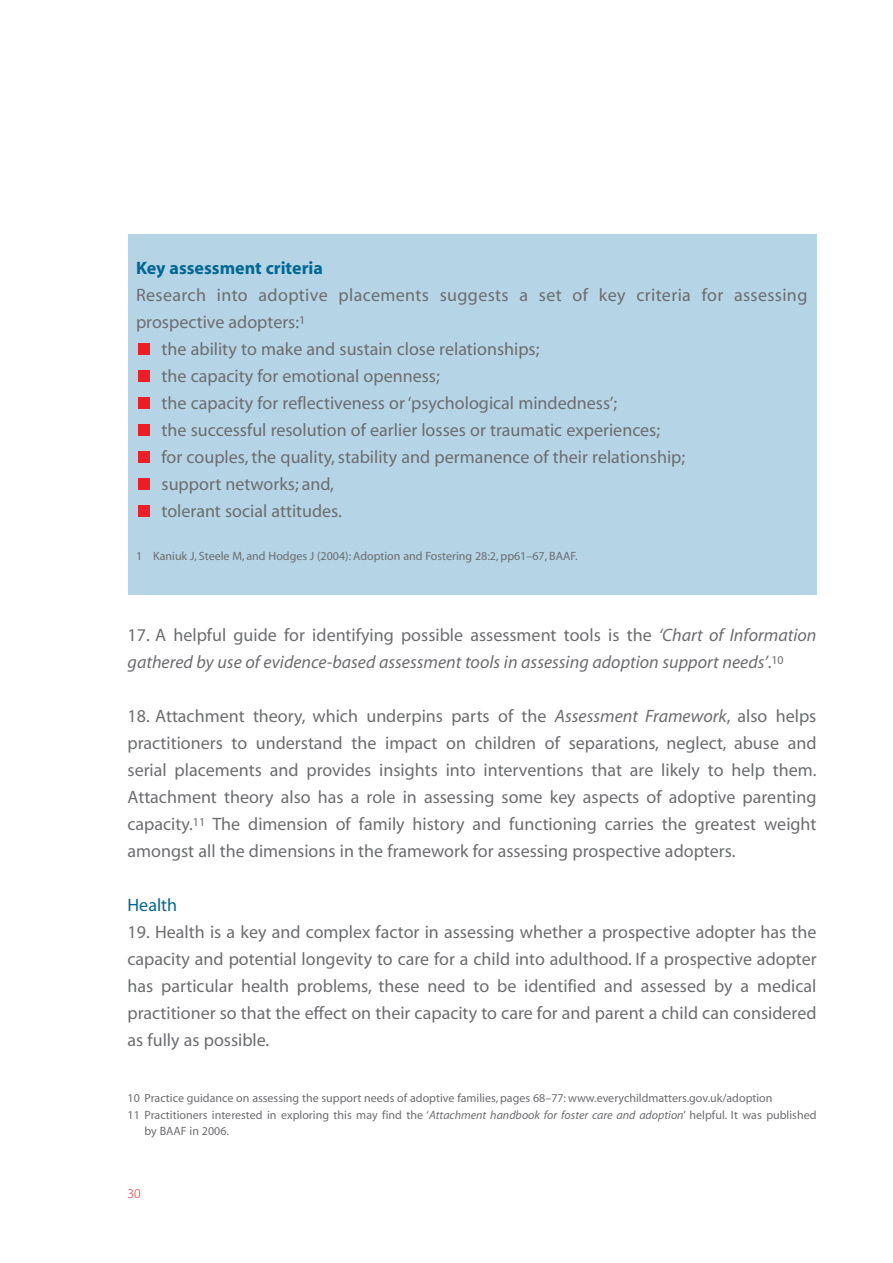
<style>
.page{position:relative;width:893px;height:1263px;background:#fff}
.page>*{position:absolute;margin:0;border:0;box-sizing:border-box;transform-origin:0 0}
.t1{font:18px/27px "Myriad MM.400.600";color:#6c6d70;text-align:justify}
.t2{font:italic 18px/27px "Myriad";color:#6c6d70}
.t3{font:18px "Myriad MM.400.600";letter-spacing:.02em;color:#6c6d70}
.t4{font:700 18px "Myriad";color:#006893}
.t5{font:18px "Myriad";color:#006893}
.t6{font:13.5px "Myriad 215";color:#ee1e24}
.t7{font:12px "Myriad MM.400.600";color:#6c6d70}
.s1{font-family:"Myriad MM.400.600";font-style:normal}
.s2{font-family:"Myriad";font-style:italic}
</style>
<div class="page">
<div style="left:128px;top:234px;width:688px;height:360px;background:#b5d4e5"></div>
<div style="left:138px;top:505px;width:11px;height:12px;background:#ee1e24"></div>
<div style="left:138px;top:478px;width:11px;height:12px;background:#ee1e24"></div>
<div style="left:138px;top:451px;width:11px;height:12px;background:#ee1e24"></div>
<div style="left:138px;top:424px;width:11px;height:12px;background:#ee1e24"></div>
<div style="left:138px;top:397px;width:11px;height:12px;background:#ee1e24"></div>
<div style="left:138px;top:370px;width:11px;height:12px;background:#ee1e24"></div>
<div style="left:138px;top:343px;width:11px;height:12px;background:#ee1e24"></div>
<h4 class="t4" style="left:136px;top:261px;width:188px">Key assessment criteria</h4>
<p class="t3" style="left:136px;top:288px;width:673px">Research into adoptive placements suggests a set of key criteria for assessing</p>
<p class="t1" style="left:162px;top:310px;width:525px;text-align:left;text-indent:-26px">prospective adopters:<sup>1<br></sup>the ability to make and sustain close relationships;<br>the capacity for emotional openness;<br>the capacity for reflectiveness or ‘psychological mindedness’;<br>the successful resolution of earlier losses or traumatic experiences; for couples, the quality, stability and permanence of their relationship; support networks; and,<br>tolerant social attitudes.</p>
<p class="t7" style="left:136px;top:552px;width:443px">1 Kaniuk J, Steele M, and Hodges J (2004): Adoption and Fostering 28:2, pp61–67, BAAF.</p>
<p class="t2" style="left:128px;top:623px;width:690px"><span class="s1">17. A helpful guide for identifying possible assessment tools is the</span> ‘Chart of Information gathered by use of evidence-based assessment tools in assessing adoption support needs’<span class="s1">.</span><sup>10</sup></p>
<p class="t1" style="left:128px;top:704px;width:691px">18. Attachment theory, which underpins parts of the <span class="s2">Assessment Framework</span>, also helps practitioners to understand the impact on children of separations, neglect, abuse and serial placements and provides insights into interventions that are likely to help them.<br>Attachment theory also has a role in assessing some key aspects of adoptive parenting capacity.<sup>11</sup> The dimension of family history and functioning carries the greatest weight amongst all the dimensions in the framework for assessing prospective adopters.</p>
<p class="t5" style="left:128px;top:898px;width:51px">Health</p>
<p class="t1" style="left:127px;top:920px;width:691px">19. Health is a key and complex factor in assessing whether a prospective adopter has the capacity and potential longevity to care for a child into adulthood. If a prospective adopter has particular health problems, these need to be identified and assessed by a medical practitioner so that the effect on their capacity to care for and parent a child can considered as fully as possible.</p>
<p class="t7" style="left:128px;top:1093px;width:646px">10 Practice guidance on assessing the support needs of adoptive families, pages 68–77: www.everychildmatters.gov.uk/adoption</p>
<p class="t7" style="left:128px;top:1110px;width:690px">11 Practitioners interested in exploring this may find the ‘<span class="s2">Attachment handbook for foster care and adoption</span>’ helpful. It was published</p>
<p class="t7" style="left:145px;top:1126px;width:86px">by BAAF in 2006.</p>
<p class="t6" style="left:128px;top:1187px;width:15px">30</p>
</div>
